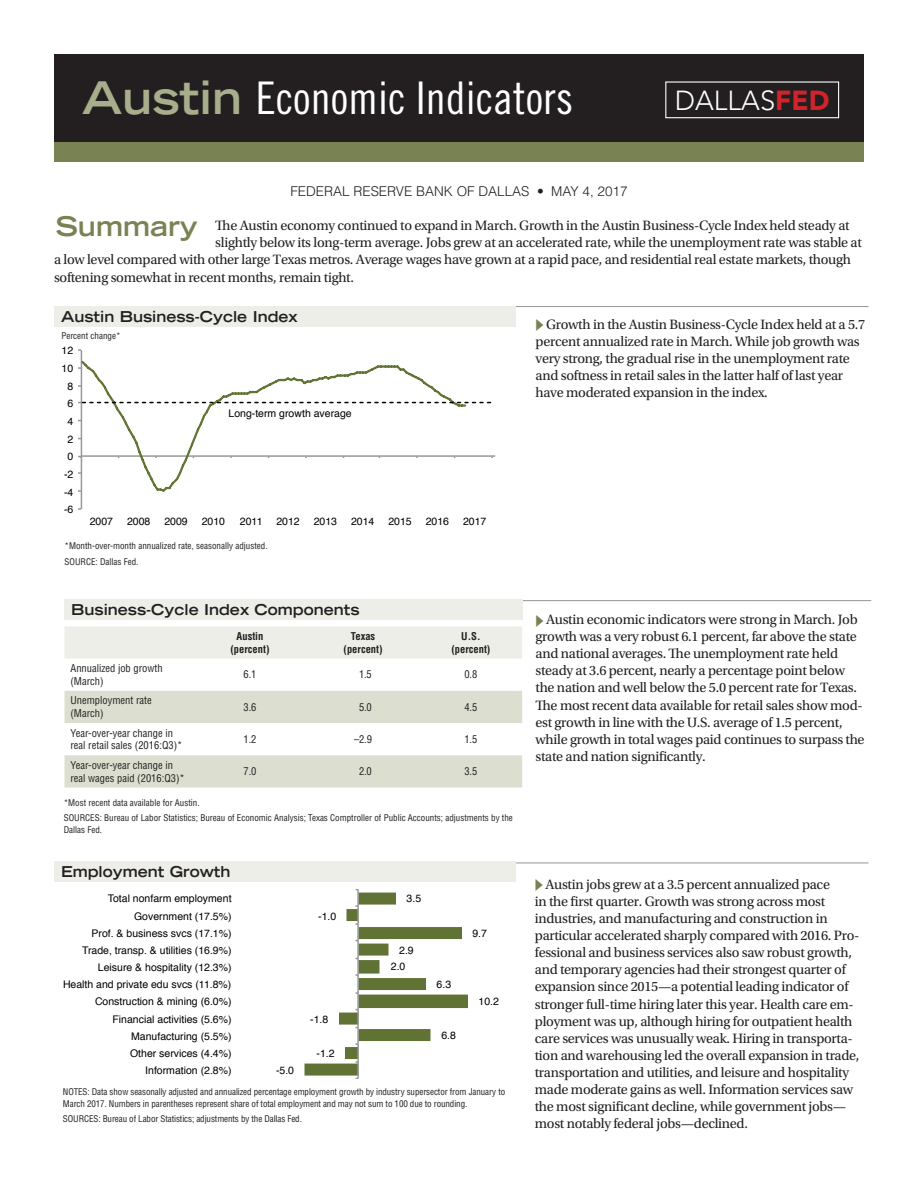
<style>
.page{position:relative;width:918px;height:1188px;background:#fff}
.page>*{position:absolute;margin:0;border:0;box-sizing:border-box;transform-origin:0 0}
.t1{font:45px "Trade Gothic LT Std Cn 18";color:#fff}
.t2{font:300 27.3px "Avenir LT Std";color:#fff}
.t3{font:700 expanded 27px "Trade Gothic LT Std";color:#798253}
.SectionHead{font:700 expanded 15px "Trade Gothic LT Std";color:#231f20}
.t4{font:14.25px/17.1px "Utopia Std";letter-spacing:-.02em;color:#231f20}
.t5{font:300 13.5px "Helvetica LT Std";color:#231f20}
.t6{font:10.5px/17.2px "Helvetica";color:#000}
.DFWText{font:condensed 10.5px/12.6px "Helvetica LT Std";color:#231f20}
.DFWText-2{font:700 condensed 10.5px/12.6px "Helvetica LT Std";color:#231f20;text-align:center}
.Notes{font:condensed 9px/12px "Helvetica LT Std";letter-spacing:-.01em;color:#231f20}
.axislabels{font:condensed 9px "Helvetica LT Std";color:#231f20}
.s1{font-family:"Trade Gothic LT Std";font-weight:700;font-stretch:expanded;color:#a8ad8b}
.s2{font-weight:900;color:#d1232a}
</style>
<div class="page">
<hr style="left:60px;top:863px;width:808px;height:1px;background:#939598">
<div style="left:54px;top:122px;width:810px;height:40px;background:#798253"></div>
<div style="left:54px;top:54px;width:810px;height:87px;background:#231f20"></div>
<hr style="left:60px;top:306px;width:808px;height:1px;background:#939598">
<div style="left:54px;top:306px;width:462px;height:21px;background:#edeee7"></div>
<div style="left:665px;top:81px;width:174px;height:37px;border:1px solid #fff"></div>
<div style="left:54px;top:861px;width:462px;height:21px;background:#edeee7"></div>
<hr style="left:81px;top:350px;width:1px;height:159px;background:#989898">
<hr style="left:81px;top:455px;width:414px;height:2px;background:#989898">
<svg style="left:81px;top:359px;width:386px;height:135px"></svg>
<svg style="left:78px;top:402px;width:412px;height:1px"></svg>
<svg style="left:304px;top:890px;width:164px;height:189px"></svg>
<hr style="left:69px;top:600px;width:802px;height:1px;background:#939598">
<div style="left:64px;top:599px;width:460px;height:20px;background:#edeee7"></div>
<div style="left:64px;top:626px;width:458px;height:33px;background:#edeee7"></div>
<svg style="left:64px;top:691px;width:458px;height:97px;fill:#dcdfd0"></svg>
<p class="t1" style="left:82px;top:71px;width:493px"><span class="s1">Austin</span> Economic Indicators</p>
<p class="t5" style="left:290px;top:183px;width:339px">FEDERAL RESERVE BANK OF DALLAS • MAY 4, 2017</p>
<p class="t2" style="left:675px;top:85px;width:156px">DALLAS<span class="s2">FED</span></p>
<p class="t3" style="left:56px;top:209px;width:144px">Summary</p>
<p class="t4" style="left:215px;top:217px;width:636px">The Austin economy continued to expand in March. Growth in the Austin Business-Cycle Index held steady at</p>
<p class="t4" style="left:215px;top:234px;width:648px">slightly below its long-term average. Jobs grew at an accelerated rate, while the unemployment rate was stable at</p>
<p class="t4" style="left:54px;top:252px;width:799px">a low level compared with other large Texas metros. Average wages have grown at a rapid pace, and residential real estate markets, though</p>
<p class="t4" style="left:54px;top:269px;width:302px">softening somewhat in recent months, remain tight.</p>
<p class="SectionHead" style="left:61px;top:307px;width:238px">Austin Business-Cycle Index</p>
<p class="axislabels" style="left:62px;top:331px;width:61px">Percent change*</p>
<p class="t6" style="left:61px;top:342px;width:13px">12</p>
<p class="t6" style="left:62px;top:360px;width:13px">10</p>
<p class="t6" style="left:68px;top:378px;width:7px">8</p>
<p class="t6" style="left:68px;top:395px;width:7px">6</p>
<p class="t6" style="left:68px;top:413px;width:7px">4</p>
<p class="t6" style="left:68px;top:431px;width:7px">2</p>
<p class="t6" style="left:68px;top:448px;width:7px">0</p>
<p class="t6" style="left:64px;top:466px;width:11px">-2</p>
<p class="t6" style="left:64px;top:484px;width:11px">-4</p>
<p class="t6" style="left:64px;top:501px;width:11px">-6</p>
<p class="t6" style="left:229px;top:405px;width:125px">Long-term growth average</p>
<p class="t6" style="left:90px;top:513px;width:25px">2007</p>
<p class="t6" style="left:127px;top:513px;width:25px">2008</p>
<p class="t6" style="left:164px;top:513px;width:25px">2009</p>
<p class="t6" style="left:202px;top:513px;width:25px">2010</p>
<p class="t6" style="left:240px;top:513px;width:24px">2011</p>
<p class="t6" style="left:276px;top:513px;width:25px">2012</p>
<p class="t6" style="left:314px;top:513px;width:25px">2013</p>
<p class="t6" style="left:351px;top:513px;width:25px">2014</p>
<p class="t6" style="left:388px;top:513px;width:25px">2015</p>
<p class="t6" style="left:426px;top:513px;width:25px">2016</p>
<p class="t6" style="left:463px;top:513px;width:25px">2017</p>
<p class="Notes" style="left:64px;top:540px;width:205px">*Month-over-month annualized rate, seasonally adjusted.</p>
<p class="Notes" style="left:64px;top:555px;width:75px">SOURCE: Dallas Fed.</p>
<p class="SectionHead" style="left:71px;top:599px;width:290px">Business-Cycle Index Components</p>
<p class="DFWText-2" style="left:230px;top:630px;width:41px">Austin (percent)</p>
<p class="DFWText-2" style="left:344px;top:630px;width:41px">Texas (percent)</p>
<p class="DFWText-2" style="left:451px;top:630px;width:41px">U.S. (percent)</p>
<p class="DFWText" style="left:70px;top:662px;width:94px">Annualized job growth (March)</p>
<p class="DFWText" style="left:244px;top:668px;width:14px">6.1</p>
<p class="DFWText" style="left:359px;top:668px;width:14px">1.5</p>
<p class="DFWText" style="left:465px;top:668px;width:14px">0.8</p>
<p class="DFWText" style="left:70px;top:694px;width:83px">Unemployment rate (March)</p>
<p class="DFWText" style="left:244px;top:701px;width:14px">3.6</p>
<p class="DFWText" style="left:359px;top:701px;width:14px">5.0</p>
<p class="DFWText" style="left:465px;top:701px;width:14px">4.5</p>
<p class="DFWText" style="left:70px;top:726px;width:113px">Year-over-year change in real retail sales (2016:Q3)*</p>
<p class="DFWText" style="left:244px;top:733px;width:14px">1.2</p>
<p class="DFWText" style="left:354px;top:733px;width:19px">–2.9</p>
<p class="DFWText" style="left:465px;top:733px;width:14px">1.5</p>
<p class="DFWText" style="left:70px;top:759px;width:116px">Year-over-year change in real wages paid (2016:Q3)*</p>
<p class="DFWText" style="left:244px;top:765px;width:14px">7.0</p>
<p class="DFWText" style="left:359px;top:765px;width:14px">2.0</p>
<p class="DFWText" style="left:465px;top:765px;width:14px">3.5</p>
<p class="Notes" style="left:64px;top:796px;width:137px">*Most recent data available for Austin.</p>
<p class="Notes" style="left:64px;top:812px;width:451px">SOURCES: Bureau of Labor Statistics; Bureau of Economic Analysis; Texas Comptroller of Public Accounts; adjustments by the<br>Dallas Fed.</p>
<p class="SectionHead" style="left:61px;top:862px;width:171px">Employment Growth</p>
<p class="t6" style="left:63px;top:890px;width:170px;text-align:right">Total nonfarm employment<br>Government (17.5%)<br>Prof. &amp; business svcs (17.1%)<br>Trade, transp. &amp; utilities (16.9%)<br>Leisure &amp; hospitality (12.3%)<br>Health and private edu svcs (11.8%)<br>Construction &amp; mining (6.0%)<br>Financial activities (5.6%)<br>Manufacturing (5.5%)<br>Other services (4.4%)<br>Information (2.8%)</p>
<p class="t6" style="left:318px;top:908px;width:20px">-1.0</p>
<p class="t6" style="left:276px;top:1062px;width:20px">-5.0</p>
<p class="t6" style="left:310px;top:1011px;width:20px">-1.8</p>
<p class="t6" style="left:317px;top:1045px;width:20px">-1.2</p>
<p class="t6" style="left:407px;top:890px;width:16px">3.5</p>
<p class="t6" style="left:391px;top:942px;width:24px;line-height:16.4px;text-indent:8px">2.9<br>2.0</p>
<p class="t6" style="left:437px;top:976px;width:16px">6.3</p>
<p class="t6" style="left:441px;top:1027px;width:16px">6.8</p>
<p class="t6" style="left:472px;top:925px;width:16px">9.7</p>
<p class="t6" style="left:479px;top:993px;width:22px">10.2</p>
<p class="Notes" style="left:63px;top:1086px;width:444px">NOTES: Data show seasonally adjusted and annualized percentage employment growth by industry supersector from January to<br>March 2017. Numbers in parentheses represent share of total employment and may not sum to 100 due to rounding.</p>
<p class="Notes" style="left:63px;top:1113px;width:241px">SOURCES: Bureau of Labor Statistics; adjustments by the Dallas Fed.</p>
<p class="t4" style="left:536px;top:316px;width:331px;text-indent:10px">Growth in the Austin Business-Cycle Index held at a 5.7 percent annualized rate in March. While job growth was very strong, the gradual rise in the unemployment rate and softness in retail sales in the latter half of last year have moderated expansion in the index.</p>
<p class="t4" style="left:536px;top:611px;width:331px;text-indent:10px">Austin economic indicators were strong in March. Job growth was a very robust 6.1 percent, far above the state and national averages. The unemployment rate held steady at 3.6 percent, nearly a percentage point below the nation and well below the 5.0 percent rate for Texas.<br>The most recent data available for retail sales show mod&shy;est growth in line with the U.S. average of 1.5 percent, while growth in total wages paid continues to surpass the state and nation significantly.</p>
<p class="t4" style="left:535px;top:876px;width:326px;text-indent:10px">Austin jobs grew at a 3.5 percent annualized pace<br>in the first quarter. Growth was strong across most industries, and manufacturing and construction in particular accelerated sharply compared with 2016. Pro&shy;fessional and business services also saw robust growth, and temporary agencies had their strongest quarter of expansion since 2015—a potential leading indicator of stronger full-time hiring later this year. Health care em&shy;ployment was up, although hiring for outpatient health care services was unusually weak. Hiring in transporta&shy;tion and warehousing led the overall expansion in trade, transportation and utilities, and leisure and hospitality made moderate gains as well. Information services saw the most significant decline, while government jobs— most notably federal jobs—declined.</p>
</div>
